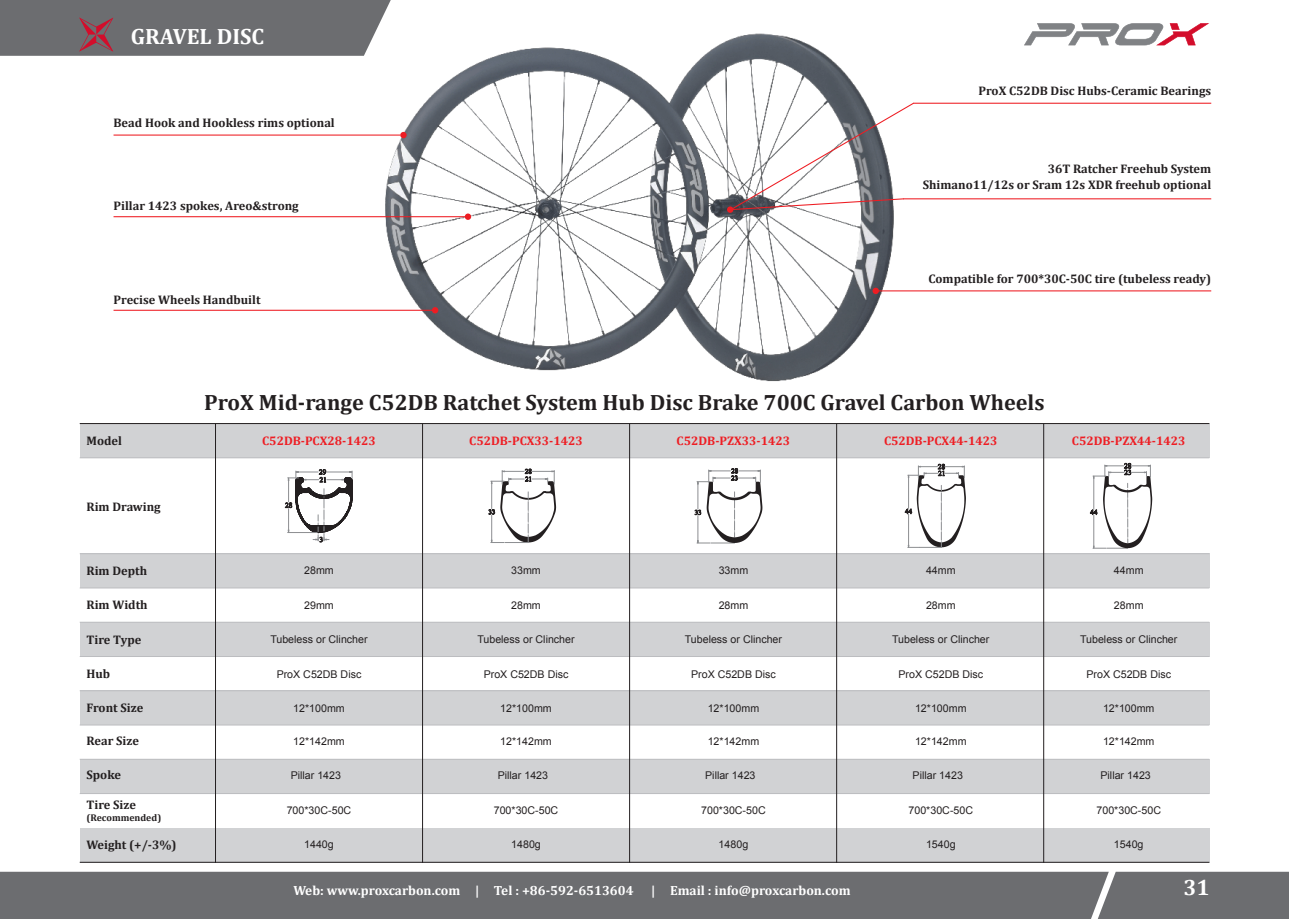
<style>
.page{position:relative;width:1289px;height:919px;background:#fff}
.page>*{position:absolute;margin:0;border:0;box-sizing:border-box;transform-origin:0 0}
.t1{font:700 22.2px "Cambria";color:#231f20}
.t2{font:700 22.2px "Cambria";color:#fff}
.t3{font:700 13.35px "Cambria";color:#fff}
.t4{font:700 12.45px/15.9px "Cambria";color:#231f20;text-align:right}
.t5{font:700 12.45px "Cambria";color:#ee1d23}
.t6{font:10.65px "Arial";color:#231f20}
.t7{font:700 9.75px "Cambria";color:#231f20}
</style>
<div class="page">
<img style="left:367px;top:33px;width:553px;height:349px">
<div style="left:0;top:871px;width:1097px;height:47px;background:#6c6d70"></div>
<div style="left:1097px;top:871px;width:191px;height:47px;background:#6c6d70"></div>
<svg style="left:1024px;top:23px;width:185px;height:22px"></svg>
<div style="left:80px;top:828px;width:1129px;height:34px;background:#d1d2d4"></div>
<div style="left:80px;top:553px;width:1129px;height:35px;background:#d1d2d4"></div>
<div style="left:80px;top:423px;width:1129px;height:35px;background:#d1d2d4"></div>
<div style="left:80px;top:622px;width:1129px;height:34px;background:#d1d2d4"></div>
<div style="left:80px;top:690px;width:1129px;height:35px;background:#d1d2d4"></div>
<div style="left:80px;top:759px;width:1129px;height:34px;background:#d1d2d4"></div>
<hr style="left:80px;top:457px;width:1129px;height:1px;background:#bcbdc0">
<hr style="left:80px;top:423px;width:1129px;height:1px;background:#231f20">
<hr style="left:80px;top:553px;width:1129px;height:1px;background:#bcbdc0">
<hr style="left:80px;top:587px;width:1129px;height:1px;background:#bcbdc0">
<hr style="left:80px;top:621px;width:1129px;height:1px;background:#bcbdc0">
<hr style="left:80px;top:656px;width:1129px;height:1px;background:#bcbdc0">
<hr style="left:80px;top:724px;width:1129px;height:1px;background:#bcbdc0">
<hr style="left:80px;top:793px;width:1129px;height:1px;background:#bcbdc0">
<hr style="left:80px;top:690px;width:1129px;height:1px;background:#bcbdc0">
<hr style="left:80px;top:861px;width:1129px;height:1px;background:#231f20">
<hr style="left:80px;top:758px;width:1129px;height:1px;background:#bcbdc0">
<hr style="left:422px;top:423px;width:1px;height:439px;background:#231f20">
<hr style="left:629px;top:423px;width:1px;height:439px;background:#231f20">
<hr style="left:215px;top:423px;width:1px;height:439px;background:#231f20">
<hr style="left:836px;top:423px;width:1px;height:439px;background:#231f20">
<hr style="left:1043px;top:423px;width:1px;height:439px;background:#231f20">
<svg style="left:0;top:0;width:391px;height:56px;background:#737174"></svg>
<svg style="left:285px;top:458px;width:68px;height:84px"></svg>
<svg style="left:488px;top:469px;width:68px;height:74px"></svg>
<svg style="left:694px;top:468px;width:68px;height:75px"></svg>
<svg style="left:1090px;top:463px;width:62px;height:86px"></svg>
<svg style="left:905px;top:464px;width:60px;height:84px"></svg>
<hr style="left:908px;top:477px;width:1px;height:31px;background:#8c8e91">
<hr style="left:908px;top:514px;width:1px;height:31px;background:#8c8e91">
<svg style="left:400px;top:132px;width:6px;height:6px"></svg>
<div style="left:465px;top:213px;width:6px;height:7px;background:#ee1d23;border-radius:50%"></div>
<div style="left:872px;top:288px;width:7px;height:6px;background:#ee1d23;border-radius:50%"></div>
<div style="left:727px;top:206px;width:6px;height:7px;background:#ee1d23;border-radius:50%"></div>
<svg style="left:432px;top:307px;width:6px;height:6px"></svg>
<hr style="left:113px;top:134px;width:287px;height:2px;background:#ee1d23">
<hr style="left:113px;top:310px;width:321px;height:1px;background:#ee1d23">
<hr style="left:113px;top:216px;width:356px;height:1px;background:#ee1d23">
<hr style="left:876px;top:290px;width:335px;height:1px;background:#ee1d23">
<hr style="left:913px;top:103px;width:298px;height:1px;background:#ee1d23">
<svg style="left:729px;top:102px;width:186px;height:109px"></svg>
<hr style="left:903px;top:198px;width:308px;height:1px;background:#ee1d23">
<h1 class="t2" style="left:131px;top:21px;width:135px">GRAVEL DISC</h1>
<p class="t4" style="left:113px;top:114px;width:223px">Bead Hook and Hookless rims optional</p>
<p class="t4" style="left:113px;top:198px;width:187px">Pillar 1423 spokes, Areo&amp;strong</p>
<p class="t4" style="left:113px;top:291px;width:148px">Precise Wheels Handbuilt</p>
<p class="t4" style="left:978px;top:82px;width:234px">ProX C52DB Disc Hubs-Ceramic Bearings</p>
<p class="t4" style="left:922px;top:161px;width:290px">36T Ratcher Freehub System<br>Shimano11/12s or Sram 12s XDR freehub optional</p>
<p class="t4" style="left:928px;top:270px;width:284px">Compatible for 700*30C-50C tire (tubeless ready)</p>
<p class="t4" style="left:86px;top:432px;width:37px">Model</p>
<p class="t4" style="left:86px;top:498px;width:76px">Rim Drawing</p>
<p class="t4" style="left:86px;top:562px;width:62px">Rim Depth</p>
<p class="t4" style="left:86px;top:596px;width:63px">Rim Width</p>
<p class="t4" style="left:86px;top:631px;width:56px">Tire Type</p>
<p class="t4" style="left:86px;top:665px;width:25px">Hub</p>
<p class="t4" style="left:86px;top:699px;width:58px">Front Size</p>
<p class="t4" style="left:86px;top:732px;width:54px">Rear Size</p>
<p class="t4" style="left:86px;top:766px;width:36px">Spoke</p>
<p class="t4" style="left:86px;top:796px;width:51px">Tire Size</p>
<p class="t7" style="left:86px;top:810px;width:76px">(Recommended)</p>
<p class="t4" style="left:86px;top:836px;width:92px">Weight (+/-3%)</p>
<h1 class="t1" style="left:204px;top:387px;width:842px">ProX Mid-range C52DB Ratchet System Hub Disc Brake 700C Gravel Carbon Wheels</h1>
<p class="t5" style="left:262px;top:432px;width:115px">C52DB-PCX28-1423</p>
<p class="t5" style="left:469px;top:432px;width:115px">C52DB-PCX33-1423</p>
<p class="t5" style="left:676px;top:432px;width:115px">C52DB-PZX33-1423</p>
<p class="t5" style="left:884px;top:432px;width:115px">C52DB-PCX44-1423</p>
<p class="t5" style="left:1071px;top:432px;width:115px">C52DB-PZX44-1423</p>
<p class="t6" style="left:304px;top:563px;width:31px">28mm</p>
<p class="t6" style="left:304px;top:598px;width:31px">29mm</p>
<p class="t6" style="left:270px;top:632px;width:99px">Tubeless or Clincher</p>
<p class="t6" style="left:277px;top:666px;width:86px">ProX C52DB Disc</p>
<p class="t6" style="left:293px;top:700px;width:53px">12*100mm</p>
<p class="t6" style="left:293px;top:733px;width:53px">12*142mm</p>
<p class="t6" style="left:291px;top:768px;width:52px">Pillar 1423</p>
<p class="t6" style="left:287px;top:803px;width:66px">700*30C-50C</p>
<p class="t6" style="left:304px;top:837px;width:31px">1440g</p>
<p class="t6" style="left:511px;top:563px;width:31px">33mm</p>
<p class="t6" style="left:511px;top:598px;width:31px">28mm</p>
<p class="t6" style="left:477px;top:632px;width:99px">Tubeless or Clincher</p>
<p class="t6" style="left:483px;top:666px;width:86px">ProX C52DB Disc</p>
<p class="t6" style="left:500px;top:700px;width:53px">12*100mm</p>
<p class="t6" style="left:500px;top:733px;width:53px">12*142mm</p>
<p class="t6" style="left:498px;top:768px;width:52px">Pillar 1423</p>
<p class="t6" style="left:494px;top:803px;width:66px">700*30C-50C</p>
<p class="t6" style="left:511px;top:837px;width:31px">1480g</p>
<p class="t6" style="left:718px;top:563px;width:31px">33mm</p>
<p class="t6" style="left:718px;top:598px;width:31px">28mm</p>
<p class="t6" style="left:684px;top:632px;width:99px">Tubeless or Clincher</p>
<p class="t6" style="left:691px;top:666px;width:86px">ProX C52DB Disc</p>
<p class="t6" style="left:707px;top:700px;width:53px">12*100mm</p>
<p class="t6" style="left:707px;top:733px;width:53px">12*142mm</p>
<p class="t6" style="left:705px;top:768px;width:52px">Pillar 1423</p>
<p class="t6" style="left:701px;top:803px;width:66px">700*30C-50C</p>
<p class="t6" style="left:718px;top:837px;width:31px">1480g</p>
<p class="t6" style="left:926px;top:563px;width:31px">44mm</p>
<p class="t6" style="left:926px;top:598px;width:31px">28mm</p>
<p class="t6" style="left:892px;top:632px;width:99px">Tubeless or Clincher</p>
<p class="t6" style="left:898px;top:666px;width:86px">ProX C52DB Disc</p>
<p class="t6" style="left:915px;top:700px;width:53px">12*100mm</p>
<p class="t6" style="left:915px;top:733px;width:53px">12*142mm</p>
<p class="t6" style="left:912px;top:768px;width:52px">Pillar 1423</p>
<p class="t6" style="left:908px;top:803px;width:66px">700*30C-50C</p>
<p class="t6" style="left:926px;top:837px;width:31px">1540g</p>
<p class="t6" style="left:1113px;top:563px;width:31px">44mm</p>
<p class="t6" style="left:1113px;top:598px;width:31px">28mm</p>
<p class="t6" style="left:1080px;top:632px;width:99px">Tubeless or Clincher</p>
<p class="t6" style="left:1086px;top:666px;width:86px">ProX C52DB Disc</p>
<p class="t6" style="left:1102px;top:700px;width:53px">12*100mm</p>
<p class="t6" style="left:1102px;top:733px;width:53px">12*142mm</p>
<p class="t6" style="left:1100px;top:768px;width:52px">Pillar 1423</p>
<p class="t6" style="left:1096px;top:803px;width:66px">700*30C-50C</p>
<p class="t6" style="left:1113px;top:837px;width:31px">1540g</p>
<p class="t3" style="left:293px;top:881px;width:342px">Web: www.proxcarbon.com | Tel : +86-592-6513604</p>
<p class="t3" style="left:651px;top:881px;width:201px">| Email : info@proxcarbon.com</p>
<h1 class="t2" style="left:1183px;top:871px;width:28px">31</h1>
</div>
